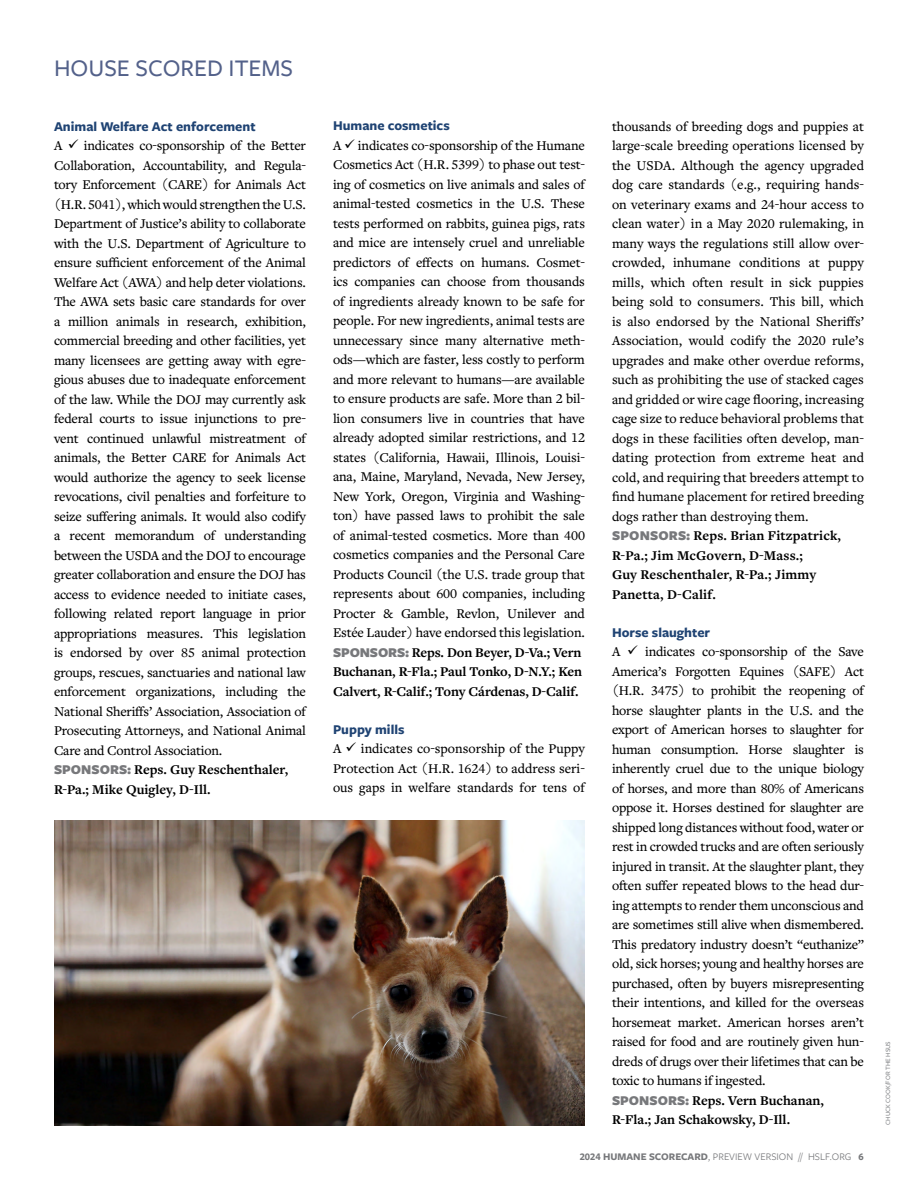
<style>
.page{position:relative;width:918px;height:1188px;background:#fff}
.page>*{position:absolute;margin:0;border:0;box-sizing:border-box;transform-origin:0 0}
.t1{font:500 24.75px "Freight Sans Pro";color:#53618a}
.t2{font:500 13.95px/19.5px "Freight Text Pro";letter-spacing:-.015em;color:#000}
.t3{font:700 13.95px "Freight Sans Pro";color:#1f4373}
.t4{font:10.5px "Freight Sans Pro";color:#77787b}
.t5{font:500 6.75px "Freight Sans Pro";color:#808285}
.s1{font-family:"Freight Sans Pro";font-weight:900;color:#77787b}
.s2{font-weight:700}
</style>
<div class="page">
<img style="left:54px;top:821px;width:531px;height:304px">
<h1 class="t1" style="left:54px;top:52px;width:241px">HOUSE SCORED ITEMS</h1>
<p class="t3" style="left:54px;top:117px;width:203px">Animal Welfare Act enforcement</p>
<p class="t2" style="left:54px;top:135px;width:254px">A ✓ indicates co-sponsorship of the Better Collaboration, Accountability, and Regula&shy;tory Enforcement (CARE) for Animals Act (H.R. 5041), which would strengthen the U.S.<br>Department of Justice’s ability to collaborate with the U.S. Department of Agriculture to ensure sufficient enforcement of the Animal Welfare Act (AWA) and help deter violations.<br>The AWA sets basic care standards for over a million animals in research, exhibition, commercial breeding and other facilities, yet many licensees are getting away with egre&shy;gious abuses due to inadequate enforcement of the law. While the DOJ may currently ask federal courts to issue injunctions to pre&shy;vent continued unlawful mistreatment of animals, the Better CARE for Animals Act would authorize the agency to seek license revocations, civil penalties and forfeiture to seize suffering animals. It would also codify a recent memorandum of understanding between the USDA and the DOJ to encourage greater collaboration and ensure the DOJ has access to evidence needed to initiate cases, following related report language in prior appropriations measures. This legislation is endorsed by over 85 animal protection groups, rescues, sanctuaries and national law enforcement organizations, including the National Sheriffs’ Association, Association of Prosecuting Attorneys, and National Animal Care and Control Association.<br><span class="s1">SPONSORS:</span> <span class="s2">Reps. Guy Reschenthaler, R-Pa.; Mike Quigley, D-Ill.</span></p>
<p class="t3" style="left:333px;top:116px;width:118px">Humane cosmetics</p>
<p class="t2" style="left:333px;top:135px;width:254px">A ✓ indicates co-sponsorship of the Humane Cosmetics Act (H.R. 5399) to phase out test&shy;ing of cosmetics on live animals and sales of animal-tested cosmetics in the U.S. These tests performed on rabbits, guinea pigs, rats and mice are intensely cruel and unreliable predictors of effects on humans. Cosmet&shy;ics companies can choose from thousands of ingredients already known to be safe for people. For new ingredients, animal tests are unnecessary since many alternative meth&shy;ods—which are faster, less costly to perform and more relevant to humans—are available to ensure products are safe. More than 2 bil&shy;lion consumers live in countries that have already adopted similar restrictions, and 12 states (California, Hawaii, Illinois, Louisi&shy;ana, Maine, Maryland, Nevada, New Jersey, New York, Oregon, Virginia and Washing&shy;ton) have passed laws to prohibit the sale of animal-tested cosmetics. More than 400 cosmetics companies and the Personal Care Products Council (the U.S. trade group that represents about 600 companies, including Procter &amp; Gamble, Revlon, Unilever and Estée Lauder) have endorsed this legislation.<br><span class="s1">SPONSORS:</span> <span class="s2">Reps. Don Beyer, D-Va.; Vern Buchanan, R-Fla.; Paul Tonko, D-N.Y.; Ken Calvert, R-Calif.; Tony Cárdenas, D-Calif.</span></p>
<p class="t3" style="left:333px;top:720px;width:73px">Puppy mills</p>
<p class="t2" style="left:333px;top:739px;width:254px;text-align:justify">A ✓ indicates co-sponsorship of the Puppy Protection Act (H.R. 1624) to address seri&shy;ous gaps in welfare standards for tens of</p>
<p class="t2" style="left:612px;top:116px;width:254px">thousands of breeding dogs and puppies at large-scale breeding operations licensed by the USDA. Although the agency upgraded dog care standards (e.g., requiring hands&shy;on veterinary exams and 24-hour access to clean water) in a May 2020 rulemaking, in many ways the regulations still allow over&shy;crowded, inhumane conditions at puppy mills, which often result in sick puppies being sold to consumers. This bill, which is also endorsed by the National Sheriffs’ Association, would codify the 2020 rule’s upgrades and make other overdue reforms, such as prohibiting the use of stacked cages and gridded or wire cage flooring, increasing cage size to reduce behavioral problems that dogs in these facilities often develop, man&shy;dating protection from extreme heat and cold, and requiring that breeders attempt to find humane placement for retired breeding dogs rather than destroying them.<br><span class="s1">SPONSORS:</span> <span class="s2">Reps. Brian Fitzpatrick, R-Pa.; Jim McGovern, D-Mass.;<br>Guy Reschenthaler, R-Pa.; Jimmy Panetta, D-Calif.</span></p>
<p class="t3" style="left:612px;top:622px;width:100px">Horse slaughter</p>
<p class="t2" style="left:612px;top:641px;width:254px">A ✓ indicates co-sponsorship of the Save America’s Forgotten Equines (SAFE) Act (H.R. 3475) to prohibit the reopening of horse slaughter plants in the U.S. and the export of American horses to slaughter for human consumption. Horse slaughter is inherently cruel due to the unique biology of horses, and more than 80% of Americans oppose it. Horses destined for slaughter are shipped long distances without food, water or rest in crowded trucks and are often seriously injured in transit. At the slaughter plant, they often suffer repeated blows to the head dur&shy;ing attempts to render them unconscious and are sometimes still alive when dismembered.<br>This predatory industry doesn’t “euthanize” old, sick horses; young and healthy horses are purchased, often by buyers misrepresenting their intentions, and killed for the overseas horsemeat market. American horses aren’t raised for food and are routinely given hun&shy;dreds of drugs over their lifetimes that can be toxic to humans if ingested.<br><span class="s1">SPONSORS:</span> <span class="s2">Reps. Vern Buchanan, R-Fla.; Jan Schakowsky, D-Ill.</span></p>
<p class="t4" style="left:580px;top:1149px;width:286px"><span class="s2">2024 HUMANE SCORECARD</span>, PREVIEW VERSION // HSLF.ORG <span class="s2">6</span></p>
<p class="t5" style="left:884px;top:1125px;width:85px;rotate:-90deg">CHUCK COOK/FOR THE HSUS</p>
</div>
